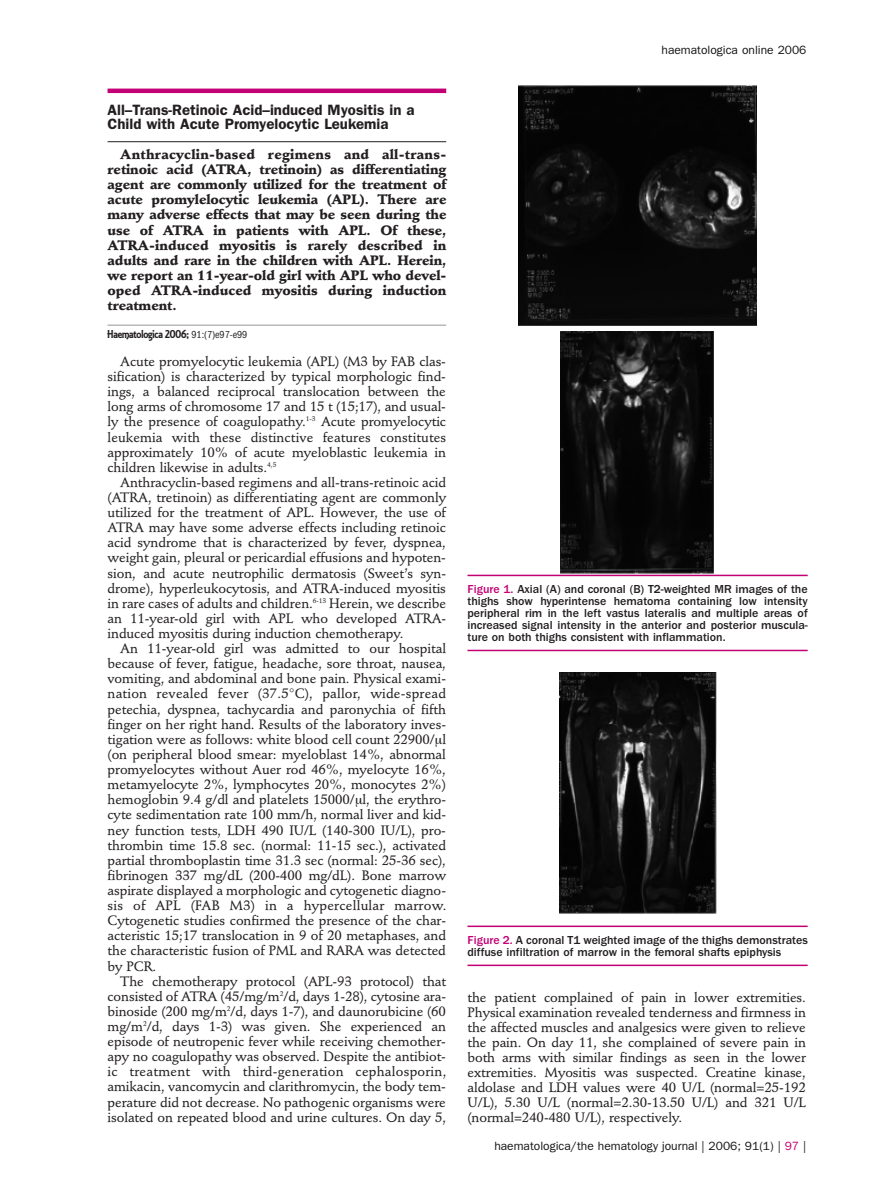
<style>
.page{position:relative;width:893px;height:1191px;background:#fff}
.page>*{position:absolute;margin:0;border:0;box-sizing:border-box;transform-origin:0 0}
.t1{font:600 15px/13.6px "Franklin Gothic";color:#231f20}
.t2{font:500 13.5px/15.1px "Stempel Schneidler";letter-spacing:-.005em;color:#231f20;text-align:justify}
.t3{font:900 13.5px/15.1px "Stempel Schneidler";color:#231f20;text-align:justify}
.t4{font:500 12px/12px "Franklin Gothic";color:#231f20;text-align:justify}
.t5{font:12px "Franklin Gothic";color:#141314}
.t6{font:12px "Equinox Plain";letter-spacing:-.01em;color:#231f20}
.s1{font-family:"Franklin Gothic";font-stretch:condensed;font-size:10.5px}
.s2{color:#c30175}
</style>
<div class="page">
<hr style="left:108px;top:89px;width:338px;height:4px;background:#c30175">
<hr style="left:108px;top:141px;width:338px;height:1px;background:#231f20">
<hr style="left:108px;top:325px;width:338px;height:1px;background:#939598">
<img style="left:519px;top:85px;width:237px;height:241px">
<hr style="left:467px;top:574px;width:341px;height:2px;background:#c30175">
<hr style="left:467px;top:649px;width:341px;height:2px;background:#c30175">
<img style="left:560px;top:332px;width:154px;height:241px">
<img style="left:559px;top:672px;width:157px;height:241px">
<hr style="left:467px;top:925px;width:341px;height:2px;background:#c30175">
<hr style="left:467px;top:964px;width:341px;height:2px;background:#c30175">
<p class="t1" style="left:108px;top:104px;width:308px">All–Trans-Retinoic Acid–induced Myositis in a<br>Child with Acute Promyelocytic Leukemia</p>
<p class="t3" style="left:108px;top:148px;width:340px;text-indent:13px">Anthracyclin-based regimens and all-trans&shy;retinoic acid (ATRA, tretinoin) as differentiating agent are commonly utilized for the treatment of acute promylelocytic leukemia (APL). There are many adverse effects that may be seen during the use of ATRA in patients with APL. Of these, ATRA-induced myositis is rarely described in adults and rare in the children with APL. Herein, we report an 11-year-old girl with APL who devel&shy;oped ATRA-induced myositis during induction treatment.</p>
<p class="t6" style="left:108px;top:327px;width:141px">Haematologica 2006; <span class="s1">91:(7)e97-e99</span></p>
<p class="t2" style="left:108px;top:355px;width:340px;text-indent:13px">Acute promyelocytic leukemia (APL) (M3 by FAB clas&shy;sification) is characterized by typical morphologic find&shy;ings, a balanced reciprocal translocation between the long arms of chromosome 17 and 15 t (15;17), and usual&shy;ly the presence of coagulopathy.<sup>1-3</sup> Acute promyelocytic leukemia with these distinctive features constitutes approximately 10% of acute myeloblastic leukemia in children likewise in adults.<sup>4,5</sup></p>
<p class="t2" style="left:108px;top:476px;width:340px;text-indent:13px">Anthracyclin-based regimens and all-trans-retinoic acid (ATRA, tretinoin) as differentiating agent are commonly utilized for the treatment of APL. However, the use of ATRA may have some adverse effects including retinoic acid syndrome that is characterized by fever, dyspnea, weight gain, pleural or pericardial effusions and hypoten&shy;sion, and acute neutrophilic dermatosis (Sweet’s syn&shy;drome), hyperleukocytosis, and ATRA-induced myositis in rare cases of adults and children.<sup>6-13</sup> Herein, we describe an 11-year-old girl with APL who developed ATRA&shy;induced myositis during induction chemotherapy.</p>
<p class="t2" style="left:108px;top:642px;width:340px;text-indent:13px">An 11-year-old girl was admitted to our hospital because of fever, fatigue, headache, sore throat, nausea, vomiting, and abdominal and bone pain. Physical exami&shy;nation revealed fever (37.5°C), pallor, wide-spread petechia, dyspnea, tachycardia and paronychia of fifth finger on her right hand. Results of the laboratory inves&shy;tigation were as follows: white blood cell count 22900/ l (on peripheral blood smear: myeloblast 14%, abnormal promyelocytes without Auer rod 46%, myelocyte 16%, metamyelocyte 2%, lymphocytes 20%, monocytes 2%) hemoglobin 9.4 g/dl and platelets 15000/ l, the erythro&shy;cyte sedimentation rate 100 mm/h, normal liver and kid&shy;ney function tests, LDH 490 IU/L (140-300 IU/L), pro&shy;thrombin time 15.8 sec. (normal: 11-15 sec.), activated partial thromboplastin time 31.3 sec (normal: 25-36 sec), fibrinogen 337 mg/dL (200-400 mg/dL). Bone marrow aspirate displayed a morphologic and cytogenetic diagno&shy;sis of APL (FAB M3) in a hypercellular marrow.<br>Cytogenetic studies confirmed the presence of the char&shy;acteristic 15;17 translocation in 9 of 20 metaphases, and the characteristic fusion of PML and RARA was detected by PCR.</p>
<p class="t2" style="left:108px;top:974px;width:340px;text-indent:13px">The chemotherapy protocol (APL-93 protocol) that consisted of ATRA (45/mg/m<sup>2</sup>/d, days 1-28), cytosine ara&shy;binoside (200 mg/m<sup>2</sup>/d, days 1-7), and daunorubicine (60 mg/m<sup>2</sup>/d, days 1-3) was given. She experienced an episode of neutropenic fever while receiving chemother&shy;apy no coagulopathy was observed. Despite the antibiot&shy;ic treatment with third-generation cephalosporin, amikacin, vancomycin and clarithromycin, the body tem&shy;perature did not decrease. No pathogenic organisms were isolated on repeated blood and urine cultures. On day 5,</p>
<p class="t5" style="left:661px;top:46px;width:146px">haematologica online 2006</p>
<p class="t4" style="left:467px;top:584px;width:342px"><span class="s2">Figure 1.</span> Axial (A) and coronal (B) T2-weighted MR images of the thighs show hyperintense hematoma containing low intensity peripheral rim in the left vastus lateralis and multiple areas of increased signal intensity in the anterior and posterior muscula&shy;ture on both thighs consistent with inflammation.</p>
<p class="t4" style="left:467px;top:935px;width:342px"><span class="s2">Figure 2.</span> A coronal T1 weighted image of the thighs demonstrates diffuse infiltration of marrow in the femoral shafts epiphysis</p>
<p class="t2" style="left:467px;top:990px;width:340px">the patient complained of pain in lower extremities.<br>Physical examination revealed tenderness and firmness in the affected muscles and analgesics were given to relieve the pain. On day 11, she complained of severe pain in both arms with similar findings as seen in the lower extremities. Myositis was suspected. Creatine kinase, aldolase and LDH values were 40 U/L (normal=25-192<br>U/L), 5.30 U/L (normal=2.30-13.50 U/L) and 321 U/L (normal=240-480 U/L), respectively.</p>
<p class="t5" style="left:494px;top:1142px;width:313px">haematologica/the hematology journal | 2006; 91(1) | <span class="s2">97</span> |</p>
</div>
